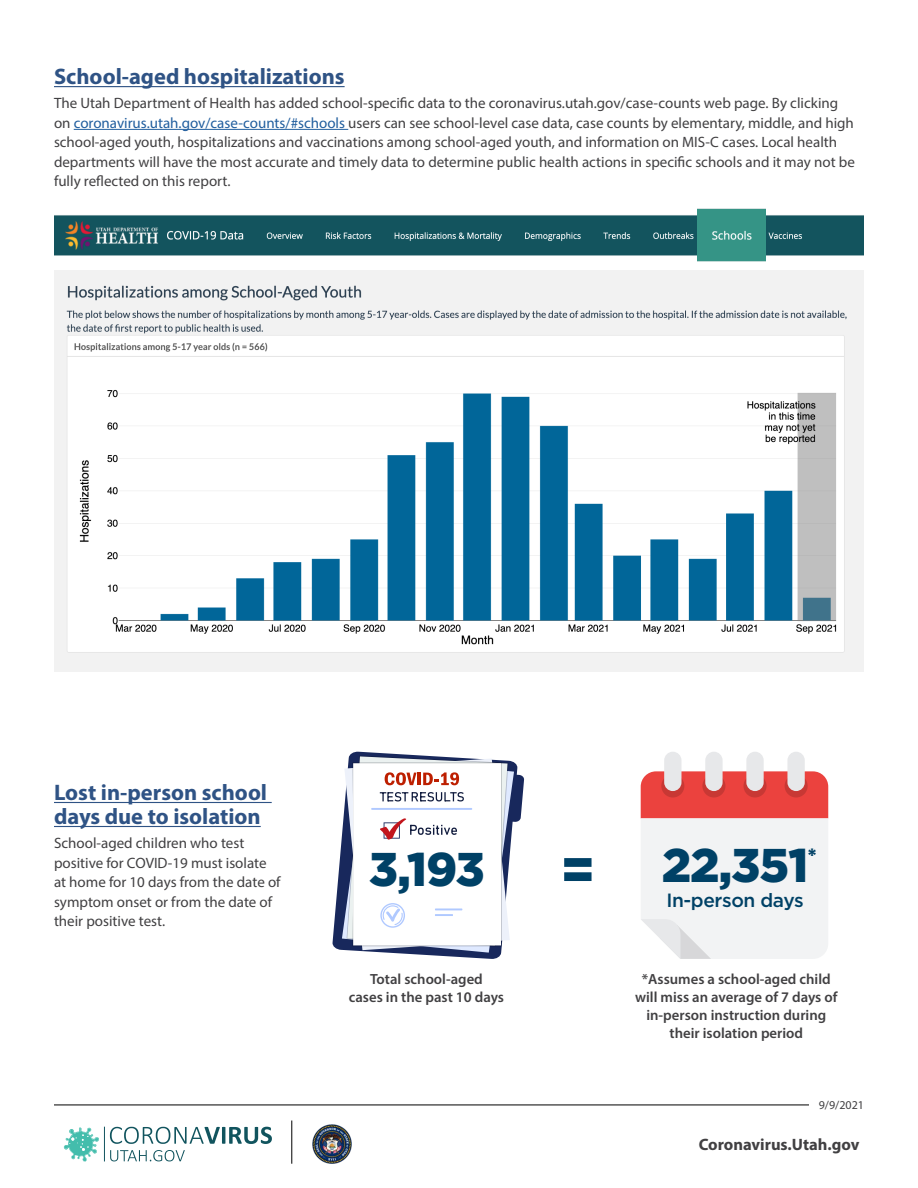
<style>
.page{position:relative;width:918px;height:1188px;background:#fff}
.page>*{position:absolute;margin:0;border:0;box-sizing:border-box;transform-origin:0 0}
.t1{font:900 53.1px "Gotham";color:#004166}
.t2{font:900 47.25px "Gotham";letter-spacing:-.02em;color:#004166}
.t3{font:700 22.5px/24px "Myriad Pro";color:#2f5385}
.t4{font:900 20.7px "Gotham";color:#004166}
.t5{font:500 19.2px "Gotham";letter-spacing:-.02em;color:#004166}
.t6{font:700 16.5px "Myriad Pro";color:#414042}
.t7{font:15px/19.5px "Myriad Pro";color:#414042}
.t8{font:600 14.7px/17.7px "Myriad Pro";color:#414042;text-align:center}
.t9{font:12px "Myriad Pro";color:#414042}
.s1{color:#215e9e}
</style>
<div class="page">
<svg style="left:64px;top:1127px;width:35px;height:35px"></svg>
<svg style="left:110px;top:1150px;width:75px;height:11px"></svg>
<svg style="left:110px;top:1127px;width:162px;height:17px"></svg>
<hr style="left:104px;top:1127px;width:1px;height:34px;background:#11545e">
<hr style="left:54px;top:1105px;width:810px;height:1px;background:#000">
<hr style="left:292px;top:1121px;width:1px;height:43px;background:#000">
<img style="left:312px;top:1124px;width:40px;height:40px">
<div style="left:809px;top:1095px;width:55px;height:18px;background:#fff"></div>
<hr style="left:54px;top:86px;width:291px;height:1px;background:#2f5385">
<hr style="left:74px;top:129px;width:274px;height:1px;background:#215e9e">
<hr style="left:54px;top:802px;width:218px;height:1px;background:#2f5385">
<hr style="left:54px;top:826px;width:207px;height:1px;background:#2f5385">
<img style="left:54px;top:215px;width:810px;height:41px">
<img style="left:55px;top:270px;width:808px;height:402px">
<div style="left:664px;top:752px;width:17px;height:39px;background:#e7e8ea;border-radius:9px"></div>
<div style="left:705px;top:752px;width:18px;height:39px;background:#e7e8ea;border-radius:9px"></div>
<div style="left:746px;top:752px;width:18px;height:39px;background:#e7e8ea;border-radius:9px"></div>
<div style="left:787px;top:752px;width:18px;height:39px;background:#e7e8ea;border-radius:9px"></div>
<svg style="left:641px;top:771px;width:187px;height:188px"></svg>
<svg style="left:332px;top:751px;width:192px;height:208px"></svg>
<img style="left:697px;top:208px;width:68px;height:54px">
<h3 class="t3" style="left:54px;top:64px;width:292px">School-aged hospitalizations</h3>
<p class="t7" style="left:54px;top:93px;width:802px">The Utah Department of Health has added school-specific data to the coronavirus.utah.gov/case-counts web page. By clicking on <span class="s1">coronavirus.utah.gov/case-counts/#schools</span> users can see school-level case data, case counts by elementary, middle, and high school-aged youth, hospitalizations and vaccinations among school-aged youth, and information on MIS-C cases. Local health departments will have the most accurate and timely data to determine public health actions in specific schools and it may not be fully reflected on this report.</p>
<h3 class="t3" style="left:54px;top:780px;width:215px">Lost in-person school days due to isolation</h3>
<p class="t7" style="left:54px;top:833px;width:228px">School-aged children who test positive for COVID-19 must isolate at home for 10 days from the date of symptom onset or from the date of their positive test.</p>
<h2 class="t2" style="left:369px;top:837px;width:117px">3,193</h2>
<h1 class="t1" style="left:561px;top:833px;width:36px">=</h1>
<p class="t8" style="left:349px;top:970px;width:157px">Total school-aged<br>cases in the past 10 days</p>
<h3 class="t4" style="left:808px;top:841px;width:10px">*</h3>
<h2 class="t2" style="left:662px;top:833px;width:148px">22,351</h2>
<p class="t5" style="left:666px;top:888px;width:139px">In-person days</p>
<p class="t8" style="left:635px;top:970px;width:204px">*Assumes a school-aged child will miss an average of 7 days of in-person instruction during their isolation period</p>
<p class="t9" style="left:819px;top:1097px;width:47px">9/9/2021</p>
<p class="t6" style="left:699px;top:1134px;width:163px">Coronavirus.Utah.gov</p>
</div>
